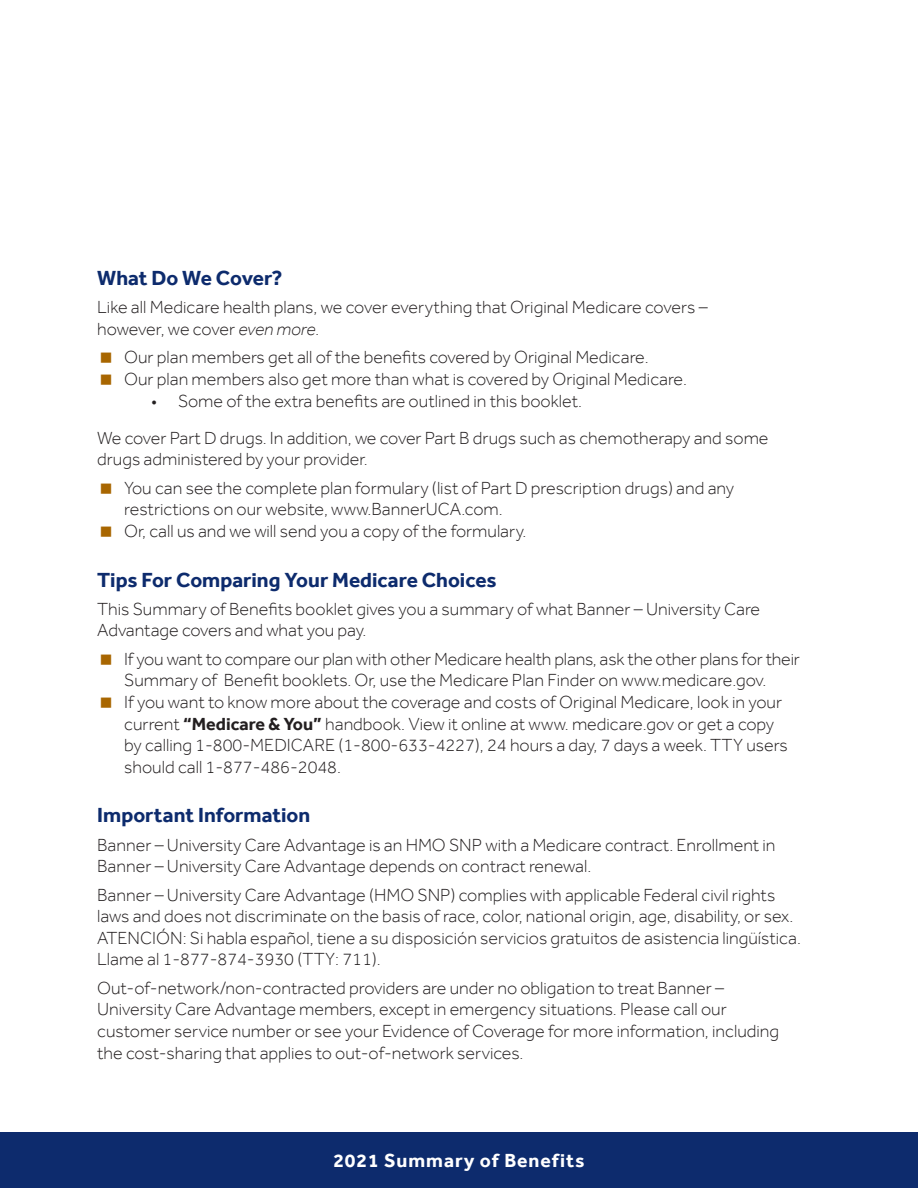
<style>
.page{position:relative;width:918px;height:1188px;background:#fff}
.page>*{position:absolute;margin:0;border:0;box-sizing:border-box;transform-origin:0 0}
.t1{font:700 21px "Effra";color:#0d2b6d}
.t2{font:700 19.5px "Effra";letter-spacing:.05em;color:#fff}
.t3{font:300 18px/21.6px "Effra";color:#231f20}
.s1{font-style:italic}
.s2{font-weight:700}
</style>
<div class="page">
<div style="left:0;top:1133px;width:918px;height:55px;background:#0d2b6d"></div>
<h2 class="t1" style="left:97px;top:266px;width:187px">What Do We Cover?</h2>
<p class="t3" style="left:97px;top:296px;width:612px">Like all Medicare health plans, we cover everything that Original Medicare covers – however, we cover <span class="s1">even more.</span></p>
<p class="t3" style="left:124px;top:346px;width:526px">Our plan members get all of the benefits covered by Original Medicare.</p>
<p class="t3" style="left:124px;top:368px;width:564px">Our plan members also get more than what is covered by Original Medicare.</p>
<p class="t3" style="left:151px;top:390px;width:432px">• Some of the extra benefits are outlined in this booklet.</p>
<p class="t3" style="left:97px;top:427px;width:673px">We cover Part D drugs. In addition, we cover Part B drugs such as chemotherapy and some drugs administered by your provider.</p>
<p class="t3" style="left:124px;top:477px;width:611px">You can see the complete plan formulary (list of Part D prescription drugs) and any restrictions on our website, www.BannerUCA.com.</p>
<p class="t3" style="left:124px;top:520px;width:404px">Or, call us and we will send you a copy of the formulary.</p>
<h2 class="t1" style="left:97px;top:567px;width:401px">Tips For Comparing Your Medicare Choices</h2>
<p class="t3" style="left:97px;top:598px;width:664px">This Summary of Benefits booklet gives you a summary of what Banner – University Care<br>Advantage covers and what you pay.</p>
<p class="t3" style="left:124px;top:648px;width:677px">If you want to compare our plan with other Medicare health plans, ask the other plans for their<br>Summary of Benefit booklets. Or, use the Medicare Plan Finder on www.medicare.gov.</p>
<p class="t3" style="left:124px;top:691px;width:665px">If you want to know more about the coverage and costs of Original Medicare, look in your current <span class="s2">“Medicare &amp; You”</span> handbook. View it online at www. medicare.gov or get a copy by calling 1-800-MEDICARE (1-800-633-4227), 24 hours a day, 7 days a week. TTY users should call 1-877-486-2048.</p>
<h2 class="t1" style="left:97px;top:803px;width:215px">Important Information</h2>
<p class="t3" style="left:97px;top:834px;width:680px">Banner – University Care Advantage is an HMO SNP with a Medicare contract. Enrollment in<br>Banner – University Care Advantage depends on contract renewal.</p>
<p class="t3" style="left:97px;top:884px;width:698px">Banner – University Care Advantage (HMO SNP) complies with applicable Federal civil rights laws and does not discriminate on the basis of race, color, national origin, age, disability, or sex.</p>
<p class="t3" style="left:97px;top:927px;width:705px">ATENCIÓN: Si habla español, tiene a su disposición servicios gratuitos de asistencia lingüística.<br>Llame al 1-877-874-3930 (TTY: 711).</p>
<p class="t3" style="left:97px;top:977px;width:683px">Out-of-network/non-contracted providers are under no obligation to treat Banner – University Care Advantage members, except in emergency situations. Please call our customer service number or see your Evidence of Coverage for more information, including the cost-sharing that applies to out-of-network services.</p>
<p class="t2" style="left:333px;top:1149px;width:253px">2021 Summary of Benefits</p>
</div>
